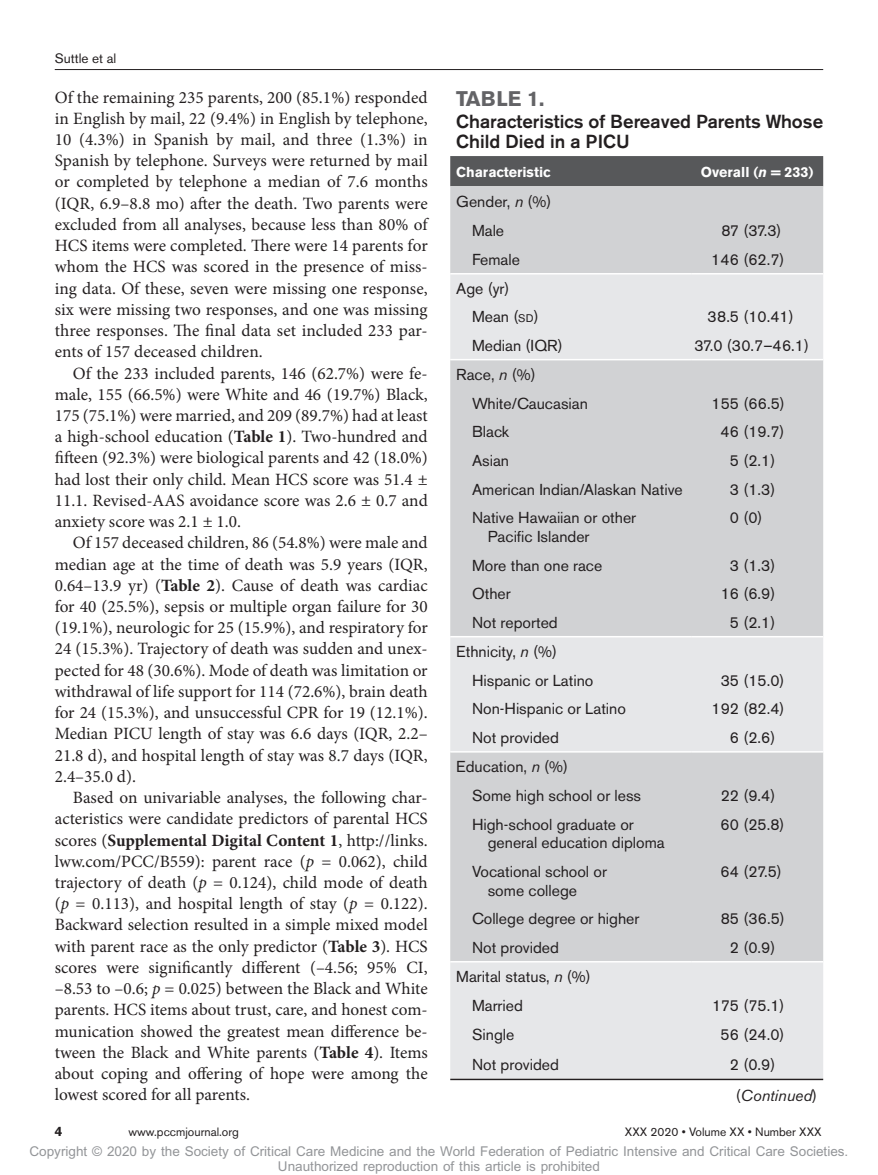
<style>
.page{position:relative;width:878px;height:1175px;background:#fff}
.page>*{position:absolute;margin:0;border:0;box-sizing:border-box;transform-origin:0 0}
.t1{font:700 21px "Akzidenz Grotesk BE";color:#636366}
.t2{font:500 18.75px/19.5px "Akzidenz Grotesk BE";color:#231f20}
.t3{font:17.25px/21.1px "Minion Pro";color:#231f20;text-align:justify}
.t4{font:15.75px/28.7px "Akzidenz Grotesk BE";color:#231f20}
.t5{font:italic 15.75px/31.7px "Akzidenz Grotesk BE";color:#231f20}
.t6{font:700 14.25px "Akzidenz Grotesk BE";color:#fff}
.t7{font:13.5px/15px "Arial MT Std";color:#939598;text-align:center}
.t8{font:13.5px "Akzidenz Grotesk BE";color:#231f20}
.t9{font:700 13.5px "Akzidenz Grotesk BE";color:#231f20}
.t10{font:12px "Akzidenz Grotesk BE";color:#231f20}
.s1{font-weight:700}
.s2{font-style:italic}
.s3{font-size:10.95px}
.s4{font-style:normal}
</style>
<div class="page">
<hr style="left:55px;top:69px;width:768px;height:1px;background:#231f20">
<div style="left:450px;top:156px;width:373px;height:30px;background:#57585a"></div>
<div style="left:450px;top:186px;width:373px;height:87px;background:#d1d2d4"></div>
<svg style="left:450px;top:274px;width:373px;height:804px;fill:#d1d2d4"></svg>
<hr style="left:450px;top:359px;width:241px;height:1px;background:#fff">
<hr style="left:691px;top:359px;width:132px;height:1px;background:#fff">
<hr style="left:450px;top:636px;width:241px;height:1px;background:#fff">
<hr style="left:691px;top:636px;width:132px;height:1px;background:#fff">
<hr style="left:450px;top:751px;width:241px;height:1px;background:#fff">
<hr style="left:691px;top:751px;width:132px;height:1px;background:#fff">
<hr style="left:450px;top:961px;width:241px;height:1px;background:#fff">
<hr style="left:691px;top:961px;width:132px;height:1px;background:#fff">
<hr style="left:450px;top:1078px;width:373px;height:2px;background:#231f20">
<p class="t8" style="left:55px;top:50px;width:63px">Suttle et al</p>
<p class="t3" style="left:55px;top:87px;width:374px">Of the remaining 235 parents, 200 (85.1%) responded in English by mail, 22 (9.4%) in English by telephone, 10 (4.3%) in Spanish by mail, and three (1.3%) in Spanish by telephone. Surveys were returned by mail or completed by telephone a median of 7.6 months (IQR, 6.9–8.8 mo) after the death. Two parents were excluded from all analyses, because less than 80% of HCS items were completed. There were 14 parents for whom the HCS was scored in the presence of miss&shy;ing data. Of these, seven were missing one response, six were missing two responses, and one was missing three responses. The final data set included 233 par&shy;ents of 157 deceased children.</p>
<p class="t3" style="left:55px;top:362px;width:374px;text-indent:18px">Of the 233 included parents, 146 (62.7%) were fe&shy;male, 155 (66.5%) were White and 46 (19.7%) Black, 175 (75.1%) were married, and 209 (89.7%) had at least a high-school education (<span class="s1">Table 1</span>). Two-hundred and fifteen (92.3%) were biological parents and 42 (18.0%) had lost their only child. Mean HCS score was 51.4 ± 11.1. Revised-AAS avoidance score was 2.6 ± 0.7 and anxiety score was 2.1 ± 1.0.</p>
<p class="t3" style="left:55px;top:532px;width:374px;text-indent:18px">Of 157 deceased children, 86 (54.8%) were male and median age at the time of death was 5.9 years (IQR, 0.64–13.9 yr) (<span class="s1">Table 2</span>). Cause of death was cardiac for 40 (25.5%), sepsis or multiple organ failure for 30 (19.1%), neurologic for 25 (15.9%), and respiratory for 24 (15.3%). Trajectory of death was sudden and unex&shy;pected for 48 (30.6%). Mode of death was limitation or withdrawal of life support for 114 (72.6%), brain death for 24 (15.3%), and unsuccessful CPR for 19 (12.1%).<br>Median PICU length of stay was 6.6 days (IQR, 2.2– 21.8 d), and hospital length of stay was 8.7 days (IQR, 2.4–35.0 d).</p>
<p class="t3" style="left:55px;top:787px;width:374px;text-indent:18px">Based on univariable analyses, the following char&shy;acteristics were candidate predictors of parental HCS scores (<span class="s1">Supplemental Digital Content 1</span>, http://links. lww.com/PCC/B559): parent race (<span class="s2">p</span> = 0.062), child trajectory of death (<span class="s2">p</span> = 0.124), child mode of death (<span class="s2">p</span> = 0.113), and hospital length of stay (<span class="s2">p</span> = 0.122).<br>Backward selection resulted in a simple mixed model with parent race as the only predictor (<span class="s1">Table 3</span>). HCS scores were significantly different (–4.56; 95% CI, –8.53 to –0.6; <span class="s2">p</span> = 0.025) between the Black and White parents. HCS items about trust, care, and honest com&shy;munication showed the greatest mean difference be&shy;tween the Black and White parents (<span class="s1">Table 4</span>). Items about coping and offering of hope were among the lowest scored for all parents.</p>
<p class="t1" style="left:456px;top:86px;width:89px">TABLE 1.</p>
<p class="t2" style="left:456px;top:112px;width:368px">Characteristics of Bereaved Parents Whose<br>Child Died in a PICU</p>
<p class="t6" style="left:456px;top:163px;width:96px">Characteristic</p>
<p class="t6" style="left:701px;top:163px;width:114px">Overall (<span class="s2">n</span> = 233)</p>
<p class="t4" style="left:472px;top:187px;width:81px;text-indent:-16px">Gender, <span class="s2">n</span> (%)<br>Male</p>
<p class="t4" style="left:721px;top:216px;width:62px">87 (37.3)</p>
<p class="t4" style="left:472px;top:245px;width:49px">Female</p>
<p class="t4" style="left:711px;top:245px;width:75px">146 (62.7)</p>
<p class="t4" style="left:472px;top:274px;width:68px;text-indent:-16px">Age (yr)<br>Mean (<span class="s3">sd</span>)</p>
<p class="t4" style="left:707px;top:302px;width:87px">38.5 (10.41)</p>
<p class="t4" style="left:472px;top:331px;width:92px">Median (IQR)</p>
<p class="t4" style="left:694px;top:331px;width:116px">37.0 (30.7–46.1)</p>
<p class="t4" style="left:472px;top:360px;width:117px;text-indent:-16px">Race, <span class="s2">n</span> (%)<br>White/Caucasian</p>
<p class="t4" style="left:711px;top:389px;width:75px">155 (66.5)</p>
<p class="t4" style="left:472px;top:417px;width:39px">Black</p>
<p class="t4" style="left:720px;top:417px;width:65px">46 (19.7)</p>
<p class="t4" style="left:472px;top:446px;width:39px">Asian</p>
<p class="t4" style="left:730px;top:446px;width:47px">5 (2.1)</p>
<p class="t4" style="left:472px;top:475px;width:212px">American Indian/Alaskan Native</p>
<p class="t4" style="left:730px;top:475px;width:47px">3 (1.3)</p>
<p class="t4" style="left:488px;top:508px;width:150px;line-height:18.8px;text-indent:-16px">Native Hawaiian or other<br>Pacific Islander</p>
<p class="t4" style="left:730px;top:503px;width:34px">0 (0)</p>
<p class="t4" style="left:472px;top:551px;width:132px">More than one race</p>
<p class="t4" style="left:730px;top:551px;width:47px">3 (1.3)</p>
<p class="t4" style="left:472px;top:579px;width:40px">Other</p>
<p class="t4" style="left:720px;top:579px;width:56px">16 (6.9)</p>
<p class="t4" style="left:472px;top:608px;width:87px">Not reported</p>
<p class="t4" style="left:730px;top:608px;width:47px">5 (2.1)</p>
<p class="t4" style="left:472px;top:637px;width:123px;text-indent:-16px">Ethnicity, <span class="s2">n</span> (%)<br>Hispanic or Latino</p>
<p class="t4" style="left:720px;top:666px;width:65px">35 (15.0)</p>
<p class="t4" style="left:472px;top:694px;width:155px">Non-Hispanic or Latino</p>
<p class="t4" style="left:711px;top:694px;width:74px">192 (82.4)</p>
<p class="t4" style="left:472px;top:723px;width:88px">Not provided</p>
<p class="t4" style="left:730px;top:723px;width:47px">6 (2.6)</p>
<p class="t4" style="left:472px;top:752px;width:171px;text-indent:-16px">Education, <span class="s2">n</span> (%)<br>Some high school or less</p>
<p class="t4" style="left:720px;top:781px;width:56px">22 (9.4)</p>
<p class="t4" style="left:488px;top:814px;width:178px;line-height:18.8px;text-indent:-16px">High-school graduate or general education diploma</p>
<p class="t4" style="left:720px;top:809px;width:65px">60 (25.8)</p>
<p class="t4" style="left:488px;top:862px;width:121px;line-height:18.8px;text-indent:-16px">Vocational school or some college</p>
<p class="t4" style="left:720px;top:857px;width:63px">64 (27.5)</p>
<p class="t4" style="left:472px;top:904px;width:169px">College degree or higher</p>
<p class="t4" style="left:720px;top:904px;width:65px">85 (36.5)</p>
<p class="t4" style="left:472px;top:933px;width:88px">Not provided</p>
<p class="t4" style="left:730px;top:933px;width:47px">2 (0.9)</p>
<p class="t4" style="left:472px;top:962px;width:120px;text-indent:-16px">Marital status, <span class="s2">n</span> (%)<br>Married</p>
<p class="t4" style="left:712px;top:991px;width:74px">175 (75.1)</p>
<p class="t4" style="left:472px;top:1020px;width:44px">Single</p>
<p class="t4" style="left:720px;top:1020px;width:65px">56 (24.0)</p>
<p class="t4" style="left:472px;top:1049px;width:88px">Not provided</p>
<p class="t5" style="left:735px;top:1048px;width:83px;text-indent:-6px"><span class="s4">2 (0.9) (</span>Continued<span class="s4">)</span></p>
<p class="t9" style="left:55px;top:1123px;width:9px">4</p>
<p class="t10" style="left:128px;top:1125px;width:112px">www.pccmjournal.org</p>
<p class="t10" style="left:625px;top:1125px;width:198px">XXX 2020 • Volume XX • Number XXX</p>
<p class="t7" style="left:29px;top:1144px;width:820px">Copyright © 2020 by the Society of Critical Care Medicine and the World Federation of Pediatric Intensive and Critical Care Societies.<br>Unauthorized reproduction of this article is prohibited</p>
</div>
